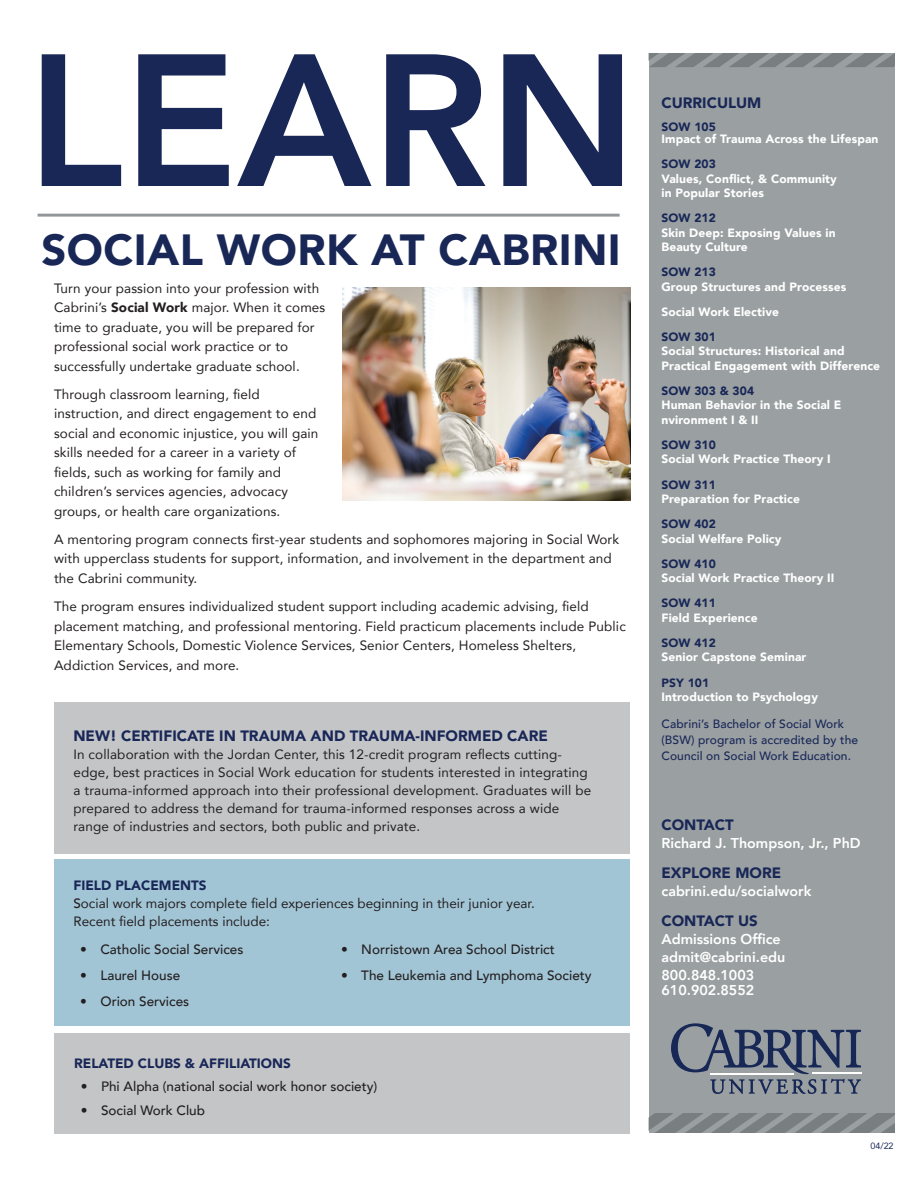
<style>
.page{position:relative;width:918px;height:1188px;background:#fff}
.page>*{position:absolute;margin:0;border:0;box-sizing:border-box;transform-origin:0 0}
.t1{font:800 186px "Avenir";color:#192757}
.Header_Title_All_Cap{font:900 43.5px "Avenir";letter-spacing:.01em;color:#192757}
.Copy_Header_Template{font:900 15px "Avenir";color:#192757}
.Contact_Info_Templat{font:800 14.25px/15px "Avenir";color:#fff}
.Body_Copy_Template_M{font:13.5px/19.5px "Avenir";letter-spacing:.01em;color:#231f20}
.t2{font:500 13.5px "Avenir";color:#231f20}
.Sidebar_List_Templat{font:13.5px/18px "Avenir";color:#231f20}
.Copy_Header_Template-2{font:900 13.5px "Avenir";color:#192757}
.Body_Copy_Template_M-2{font:900 12px/14.4px "Avenir";letter-spacing:.01em;color:#fff}
.Body_Copy_Template_M-3{font:500 12px/16px "Avenir";letter-spacing:.01em;color:#192757}
.Copy_Header_Template-3{font:900 12px/11.7px "Avenir";letter-spacing:.01em;color:#fff}
.Body_Copy_Template_M-4{font:9px "Avenir";color:#192757}
.s1{font-weight:900}
.s2{font-weight:500}
.s3{color:#192757}
</style>
<div class="page">
<img style="left:342px;top:287px;width:288px;height:214px">
<div style="left:54px;top:1034px;width:575px;height:100px;background:#c3c5c7"></div>
<div style="left:54px;top:702px;width:575px;height:151px;background:#c3c5c7"></div>
<div style="left:54px;top:860px;width:575px;height:166px;background:#a2c5d6"></div>
<hr style="left:38px;top:214px;width:582px;height:3px;background:#929799">
<div style="left:649px;top:53px;width:246px;height:1080px;background:#9aa0a2"></div>
<svg style="left:649px;top:53px;width:245px;height:14px"></svg>
<svg style="left:649px;top:1114px;width:245px;height:18px"></svg>
<svg style="left:671px;top:1023px;width:190px;height:71px"></svg>
<p class="t1" style="left:27px;top:-23px;width:611px">LEARN</p>
<p class="Header_Title_All_Cap" style="left:42px;top:212px;width:581px">SOCIAL WORK AT CABRINI</p>
<p class="Body_Copy_Template_M" style="left:54px;top:278px;width:273px">Turn your passion into your profession with Cabrini’s <span class="s1">Social Work</span> major. When it comes time to graduate, you will be prepared for professional social work practice or to successfully undertake graduate school.</p>
<p class="Body_Copy_Template_M" style="left:54px;top:384px;width:266px">Through classroom learning, field instruction, and direct engagement to end social and economic injustice, you will gain skills needed for a career in a variety of fields, such as working for family and children’s services agencies, advocacy groups, or health care organizations.</p>
<p class="Body_Copy_Template_M" style="left:54px;top:529px;width:567px">A mentoring program connects first-year students and sophomores majoring in Social Work with upperclass students for support, information, and involvement in the department and the Cabrini community.</p>
<p class="Body_Copy_Template_M" style="left:54px;top:596px;width:573px">The program ensures individualized student support including academic advising, field placement matching, and professional mentoring. Field practicum placements include Public Elementary Schools, Domestic Violence Services, Senior Centers, Homeless Shelters, Addiction Services, and more.</p>
<p class="Copy_Header_Template" style="left:73px;top:723px;width:476px">NEW! CERTIFICATE IN TRAUMA AND TRAUMA-INFORMED CARE</p>
<p class="Body_Copy_Template_M" style="left:73px;top:745px;width:519px;line-height:18px">In collaboration with the Jordan Center, this 12-credit program reflects cutting&shy;edge, best practices in Social Work education for students interested in integrating a trauma-informed approach into their professional development. Graduates will be prepared to address the demand for trauma-informed responses across a wide range of industries and sectors, both public and private.</p>
<p class="Copy_Header_Template-2" style="left:73px;top:874px;width:135px">FIELD PLACEMENTS</p>
<p class="Sidebar_List_Templat" style="left:73px;top:894px;width:463px"><span class="s2">S</span>ocial work majors complete field experiences beginning in their junior year.<br>Recent field placements include:</p>
<p class="t2" style="left:80px;top:938px;width:165px">• Catholic Social Services</p>
<p class="t2" style="left:80px;top:964px;width:102px">• Laurel House</p>
<p class="t2" style="left:80px;top:990px;width:110px">• Orion Services</p>
<p class="t2" style="left:341px;top:938px;width:215px">• Norristown Area School District</p>
<p class="t2" style="left:341px;top:964px;width:252px">• The Leukemia and Lymphoma Society</p>
<p class="Copy_Header_Template-2" style="left:74px;top:1052px;width:218px">RELATED CLUBS &amp; AFFILIATIONS</p>
<p class="t2" style="left:81px;top:1074px;width:298px">• Phi Alpha (national social work honor society)</p>
<p class="t2" style="left:81px;top:1098px;width:126px">• Social Work Club</p>
<p class="Copy_Header_Template" style="left:662px;top:90px;width:101px">CURRICULUM</p>
<p class="Copy_Header_Template-3" style="left:662px;top:121px;width:219px"><span class="s3">SOW 105<br></span>Impact of Trauma Across the Lifespan</p>
<p class="Body_Copy_Template_M-2" style="left:662px;top:156px;width:177px"><span class="s3">SOW 203<br></span>Values, Conflict, &amp; Community in Popular Stories</p>
<p class="Body_Copy_Template_M-2" style="left:662px;top:210px;width:176px"><span class="s3">SOW 212<br></span>Skin Deep: Exposing Values in<br>Beauty Culture</p>
<p class="Body_Copy_Template_M-2" style="left:662px;top:264px;width:186px"><span class="s3">SOW 213<br></span>Group Structures and Processes</p>
<p class="Body_Copy_Template_M-2" style="left:662px;top:304px;width:119px">Social Work Elective</p>
<p class="Body_Copy_Template_M-2" style="left:662px;top:329px;width:220px"><span class="s3">SOW 301<br></span>Social Structures: Historical and<br>Practical Engagement with Difference</p>
<p class="Body_Copy_Template_M-2" style="left:662px;top:383px;width:181px"><span class="s3">SOW 303 &amp; 304<br></span>Human Behavior in the Social E nvironment I &amp; II</p>
<p class="Body_Copy_Template_M-2" style="left:662px;top:437px;width:171px"><span class="s3">SOW 310<br></span>Social Work Practice Theory I</p>
<p class="Body_Copy_Template_M-2" style="left:662px;top:477px;width:140px"><span class="s3">SOW 311<br></span>Preparation for Practice</p>
<p class="Body_Copy_Template_M-2" style="left:662px;top:516px;width:121px"><span class="s3">SOW 402<br></span>Social Welfare Policy</p>
<p class="Body_Copy_Template_M-2" style="left:662px;top:556px;width:175px"><span class="s3">SOW 410<br></span>Social Work Practice Theory II</p>
<p class="Body_Copy_Template_M-2" style="left:662px;top:596px;width:98px"><span class="s3">SOW 411<br></span>Field Experience</p>
<p class="Body_Copy_Template_M-2" style="left:662px;top:635px;width:147px"><span class="s3">SOW 412<br></span>Senior Capstone Seminar</p>
<p class="Body_Copy_Template_M-2" style="left:661px;top:675px;width:158px"><span class="s3">PSY 101<br></span>Introduction to Psychology</p>
<p class="Body_Copy_Template_M-3" style="left:661px;top:715px;width:198px">Cabrini’s Bachelor of Social Work (BSW) program is accredited by the<br>Council on Social Work Education.</p>
<p class="Copy_Header_Template" style="left:662px;top:812px;width:74px">CONTACT</p>
<p class="Contact_Info_Templat" style="left:662px;top:836px;width:201px">Richard J. Thompson, Jr., PhD</p>
<p class="Copy_Header_Template" style="left:662px;top:860px;width:121px">EXPLORE MORE</p>
<p class="Contact_Info_Templat" style="left:662px;top:884px;width:151px">cabrini.edu/socialwork</p>
<p class="Copy_Header_Template" style="left:662px;top:908px;width:98px">CONTACT US</p>
<p class="Contact_Info_Templat" style="left:662px;top:932px;width:121px">Admissions Office</p>
<p class="Contact_Info_Templat" style="left:662px;top:950px;width:125px">admit@cabrini.edu</p>
<p class="Contact_Info_Templat" style="left:662px;top:968px;width:94px">800.848.1003<br>610.902.8552</p>
<p class="Body_Copy_Template_M-4" style="left:871px;top:1139px;width:24px">04/22</p>
</div>
